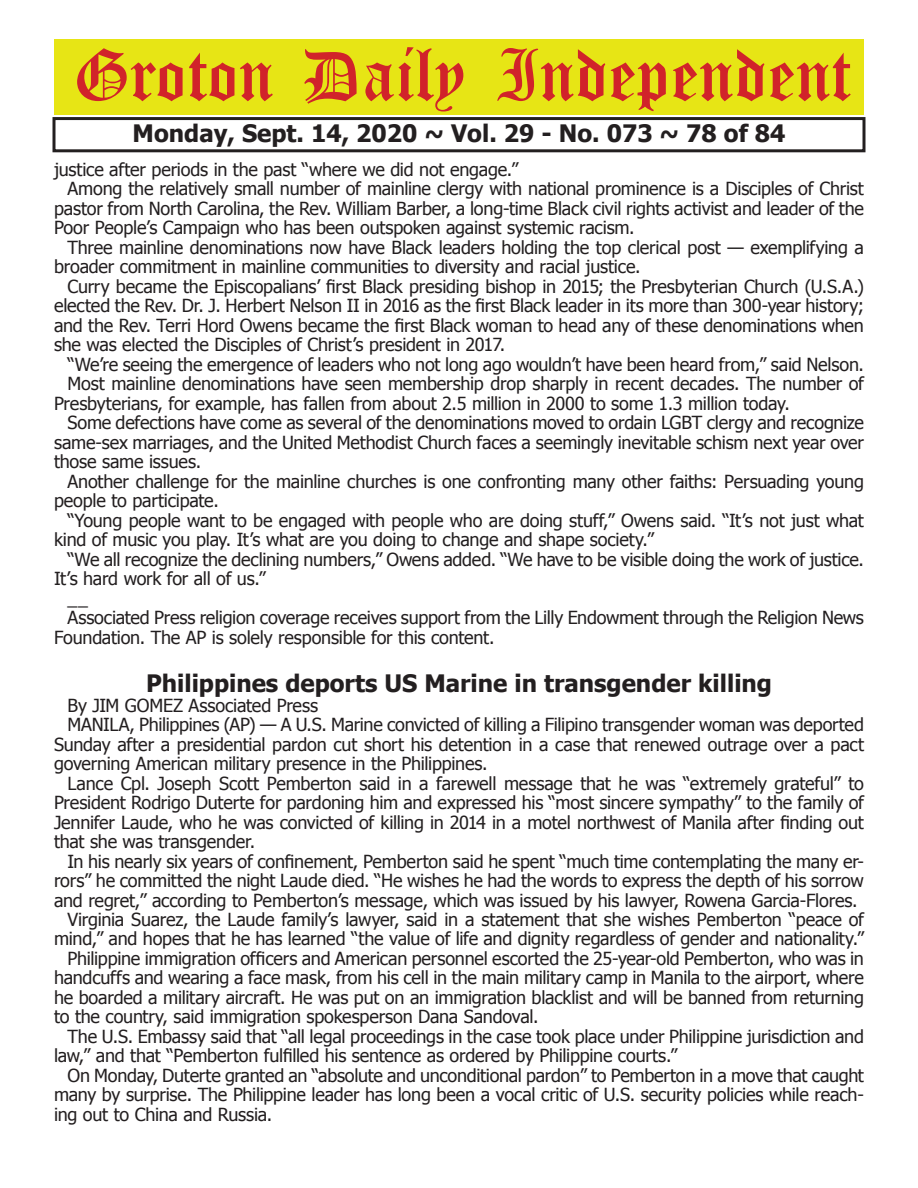
<style>
.page{position:relative;width:918px;height:1188px;background:#fff}
.page>*{position:absolute;margin:0;border:0;box-sizing:border-box;transform-origin:0 0}
.t1{font:54px "Old English Five";color:#d1232a}
.t2{font:700 24px "Tahoma";color:#231f20}
.t3{font:18px "Tahoma";letter-spacing:-.015em;color:#231f20}
</style>
<div class="page">
<div style="left:52px;top:117px;width:814px;height:35px;border:3px solid #231f20"></div>
<div style="left:54px;top:40px;width:810px;height:75px;background:#e7e515"></div>
<h1 class="t1" style="left:73px;top:50px;width:779px">Groton Daily Independent</h1>
<h2 class="t2" style="left:133px;top:116px;width:654px">Monday, Sept. 14, 2020 ~ Vol. 29 - No. 073 ~ 78 of 84</h2>
<p class="t3" style="left:54px;top:157px;width:466px">justice after periods in the past “where we did not engage.”</p>
<p class="t3" style="left:68px;top:177px;width:798px">Among the relatively small number of mainline clergy with national prominence is a Disciples of Christ</p>
<p class="t3" style="left:54px;top:196px;width:811px">pastor from North Carolina, the Rev. William Barber, a long-time Black civil rights activist and leader of the</p>
<p class="t3" style="left:54px;top:216px;width:582px">Poor People’s Campaign who has been outspoken against systemic racism.</p>
<p class="t3" style="left:68px;top:235px;width:798px">Three mainline denominations now have Black leaders holding the top clerical post — exemplifying a</p>
<p class="t3" style="left:54px;top:255px;width:588px">broader commitment in mainline communities to diversity and racial justice.</p>
<p class="t3" style="left:68px;top:274px;width:798px">Curry became the Episcopalians’ first Black presiding bishop in 2015; the Presbyterian Church (U.S.A.)</p>
<p class="t3" style="left:54px;top:294px;width:812px">elected the Rev. Dr. J. Herbert Nelson II in 2016 as the first Black leader in its more than 300-year history;</p>
<p class="t3" style="left:54px;top:313px;width:812px">and the Rev. Terri Hord Owens became the first Black woman to head any of these denominations when</p>
<p class="t3" style="left:54px;top:333px;width:453px">she was elected the Disciples of Christ’s president in 2017.</p>
<p class="t3" style="left:68px;top:352px;width:798px">“We’re seeing the emergence of leaders who not long ago wouldn’t have been heard from,” said Nelson.</p>
<p class="t3" style="left:68px;top:372px;width:798px">Most mainline denominations have seen membership drop sharply in recent decades. The number of</p>
<p class="t3" style="left:54px;top:391px;width:737px">Presbyterians, for example, has fallen from about 2.5 million in 2000 to some 1.3 million today.</p>
<p class="t3" style="left:68px;top:411px;width:798px">Some defections have come as several of the denominations moved to ordain LGBT clergy and recognize</p>
<p class="t3" style="left:54px;top:430px;width:812px">same-sex marriages, and the United Methodist Church faces a seemingly inevitable schism next year over</p>
<p class="t3" style="left:54px;top:450px;width:149px">those same issues.</p>
<p class="t3" style="left:68px;top:469px;width:798px">Another challenge for the mainline churches is one confronting many other faiths: Persuading young</p>
<p class="t3" style="left:54px;top:489px;width:166px">people to participate.</p>
<p class="t3" style="left:68px;top:508px;width:798px">“Young people want to be engaged with people who are doing stuff,” Owens said. “It’s not just what</p>
<p class="t3" style="left:54px;top:528px;width:601px">kind of music you play. It’s what are you doing to change and shape society.”</p>
<p class="t3" style="left:68px;top:547px;width:798px">“We all recognize the declining numbers,” Owens added. “We have to be visible doing the work of justice.</p>
<p class="t3" style="left:54px;top:567px;width:213px">It’s hard work for all of us.”</p>
<p class="t3" style="left:68px;top:586px;width:22px">__</p>
<p class="t3" style="left:68px;top:606px;width:798px">Associated Press religion coverage receives support from the Lilly Endowment through the Religion News</p>
<p class="t3" style="left:54px;top:625px;width:442px">Foundation. The AP is solely responsible for this content.</p>
<h2 class="t2" style="left:146px;top:667px;width:628px">Philippines deports US Marine in transgender killing</h2>
<p class="t3" style="left:68px;top:693px;width:252px">By JIM GOMEZ Associated Press</p>
<p class="t3" style="left:68px;top:712px;width:798px">MANILA, Philippines (AP) — A U.S. Marine convicted of killing a Filipino transgender woman was deported</p>
<p class="t3" style="left:54px;top:732px;width:812px">Sunday after a presidential pardon cut short his detention in a case that renewed outrage over a pact</p>
<p class="t3" style="left:54px;top:751px;width:435px">governing American military presence in the Philippines.</p>
<p class="t3" style="left:68px;top:771px;width:798px">Lance Cpl. Joseph Scott Pemberton said in a farewell message that he was “extremely grateful” to</p>
<p class="t3" style="left:54px;top:790px;width:811px">President Rodrigo Duterte for pardoning him and expressed his “most sincere sympathy” to the family of</p>
<p class="t3" style="left:54px;top:810px;width:811px">Jennifer Laude, who he was convicted of killing in 2014 in a motel northwest of Manila after finding out</p>
<p class="t3" style="left:54px;top:829px;width:203px">that she was transgender.</p>
<p class="t3" style="left:68px;top:849px;width:798px">In his nearly six years of confinement, Pemberton said he spent “much time contemplating the many er-</p>
<p class="t3" style="left:54px;top:868px;width:811px">rors” he committed the night Laude died. “He wishes he had the words to express the depth of his sorrow</p>
<p class="t3" style="left:54px;top:888px;width:805px">and regret,” according to Pemberton’s message, which was issued by his lawyer, Rowena Garcia-Flores.</p>
<p class="t3" style="left:68px;top:907px;width:798px">Virginia Suarez, the Laude family’s lawyer, said in a statement that she wishes Pemberton “peace of</p>
<p class="t3" style="left:54px;top:927px;width:812px">mind,” and hopes that he has learned “the value of life and dignity regardless of gender and nationality.”</p>
<p class="t3" style="left:68px;top:946px;width:798px">Philippine immigration officers and American personnel escorted the 25-year-old Pemberton, who was in</p>
<p class="t3" style="left:54px;top:966px;width:812px">handcuffs and wearing a face mask, from his cell in the main military camp in Manila to the airport, where</p>
<p class="t3" style="left:54px;top:985px;width:812px">he boarded a military aircraft. He was put on an immigration blacklist and will be banned from returning</p>
<p class="t3" style="left:54px;top:1005px;width:486px">to the country, said immigration spokesperson Dana Sandoval.</p>
<p class="t3" style="left:68px;top:1024px;width:798px">The U.S. Embassy said that “all legal proceedings in the case took place under Philippine jurisdiction and</p>
<p class="t3" style="left:54px;top:1044px;width:625px">law,” and that “Pemberton fulfilled his sentence as ordered by Philippine courts.”</p>
<p class="t3" style="left:68px;top:1063px;width:798px">On Monday, Duterte granted an “absolute and unconditional pardon” to Pemberton in a move that caught</p>
<p class="t3" style="left:54px;top:1083px;width:812px">many by surprise. The Philippine leader has long been a vocal critic of U.S. security policies while reach-</p>
<p class="t3" style="left:54px;top:1102px;width:220px">ing out to China and Russia.</p>
</div>
